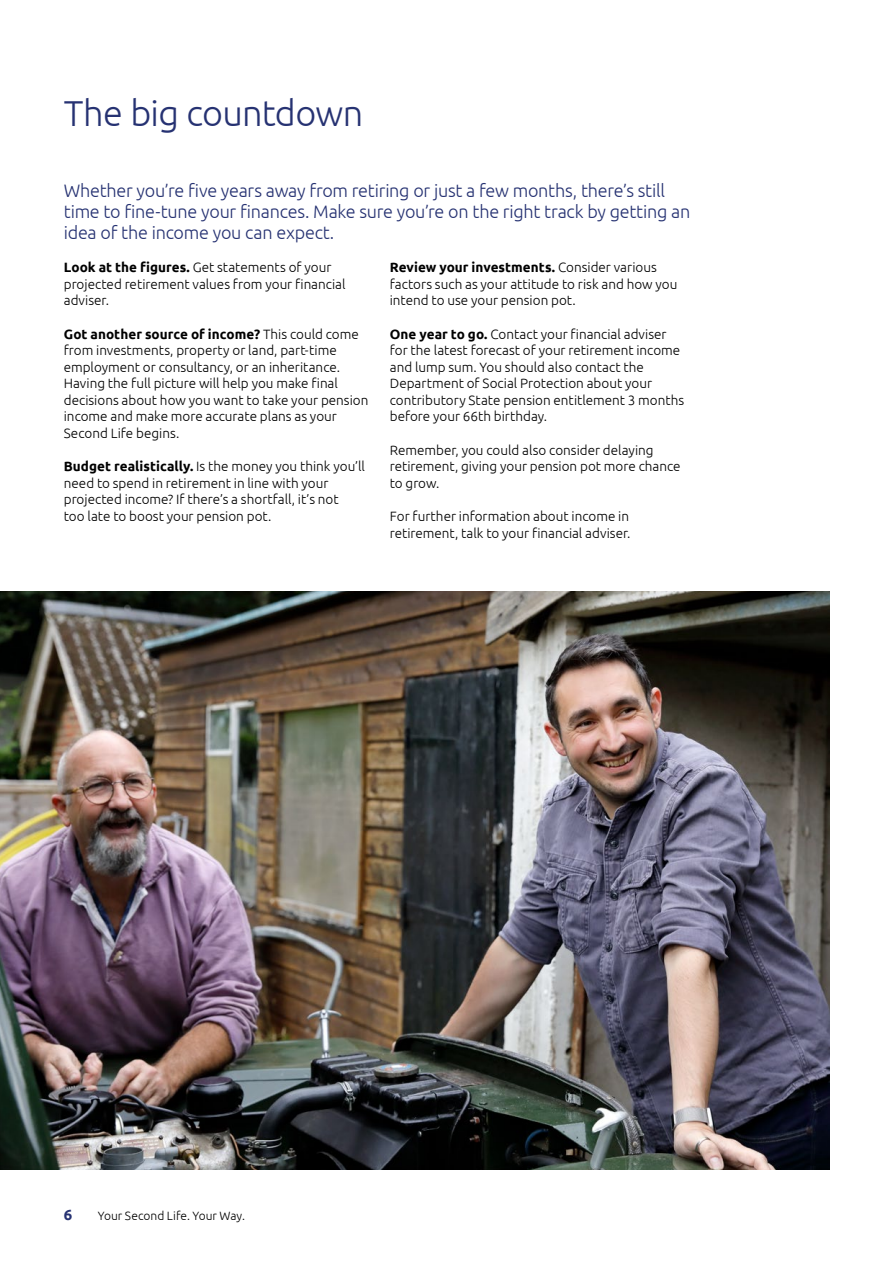
<style>
.page{position:relative;width:893px;height:1263px;background:#fff}
.page>*{position:absolute;margin:0;border:0;box-sizing:border-box;transform-origin:0 0}
.t1{font:300 36px "Ubuntu";letter-spacing:-.02em;color:#263272}
.t2{font:300 18px/21px "Ubuntu";letter-spacing:-.015em;color:#263272}
.t3{font:700 15px "Ubuntu";color:#263272}
.t4{font:300 13.5px/16.5px "Ubuntu";color:#000}
.t5{font:300 12px "Ubuntu";letter-spacing:.005em;color:#000}
.s1{font-weight:700}
</style>
<div class="page">
<img style="left:0;top:591px;width:829px;height:578px">
<h1 class="t1" style="left:64px;top:91px;width:301px">The big countdown</h1>
<h2 class="t2" style="left:64px;top:179px;width:628px">Whether you’re five years away from retiring or just a few months, there’s still time to fine-tune your finances. Make sure you’re on the right track by getting an idea of the income you can expect.</h2>
<p class="t4" style="left:64px;top:259px;width:283px"><span class="s1">Look at the figures.</span> Get statements of your projected retirement values from your financial adviser.</p>
<p class="t4" style="left:64px;top:325px;width:306px"><span class="s1">Got another source of income?</span> This could come from investments, property or land, part-time employment or consultancy, or an inheritance.<br>Having the full picture will help you make final decisions about how you want to take your pension income and make more accurate plans as your Second Life begins.</p>
<p class="t4" style="left:64px;top:458px;width:303px"><span class="s1">Budget realistically.</span> Is the money you think you’ll need to spend in retirement in line with your projected income? If there’s a shortfall, it’s not<br>too late to boost your pension pot.</p>
<p class="t4" style="left:390px;top:259px;width:289px"><span class="s1">Review your investments.</span> Consider various factors such as your attitude to risk and how you intend to use your pension pot.</p>
<p class="t4" style="left:390px;top:325px;width:296px"><span class="s1">One year to go.</span> Contact your financial adviser for the latest forecast of your retirement income and lump sum. You should also contact the Department of Social Protection about your contributory State pension entitlement 3 months before your 66th birthday.</p>
<p class="t4" style="left:390px;top:441px;width:292px">Remember, you could also consider delaying retirement, giving your pension pot more chance to grow.</p>
<p class="t4" style="left:390px;top:508px;width:242px">For further information about income in retirement, talk to your financial adviser.</p>
<p class="t3" style="left:64px;top:1206px;width:10px">6</p>
<p class="t5" style="left:98px;top:1209px;width:149px">Your Second Life. Your Way.</p>
</div>
